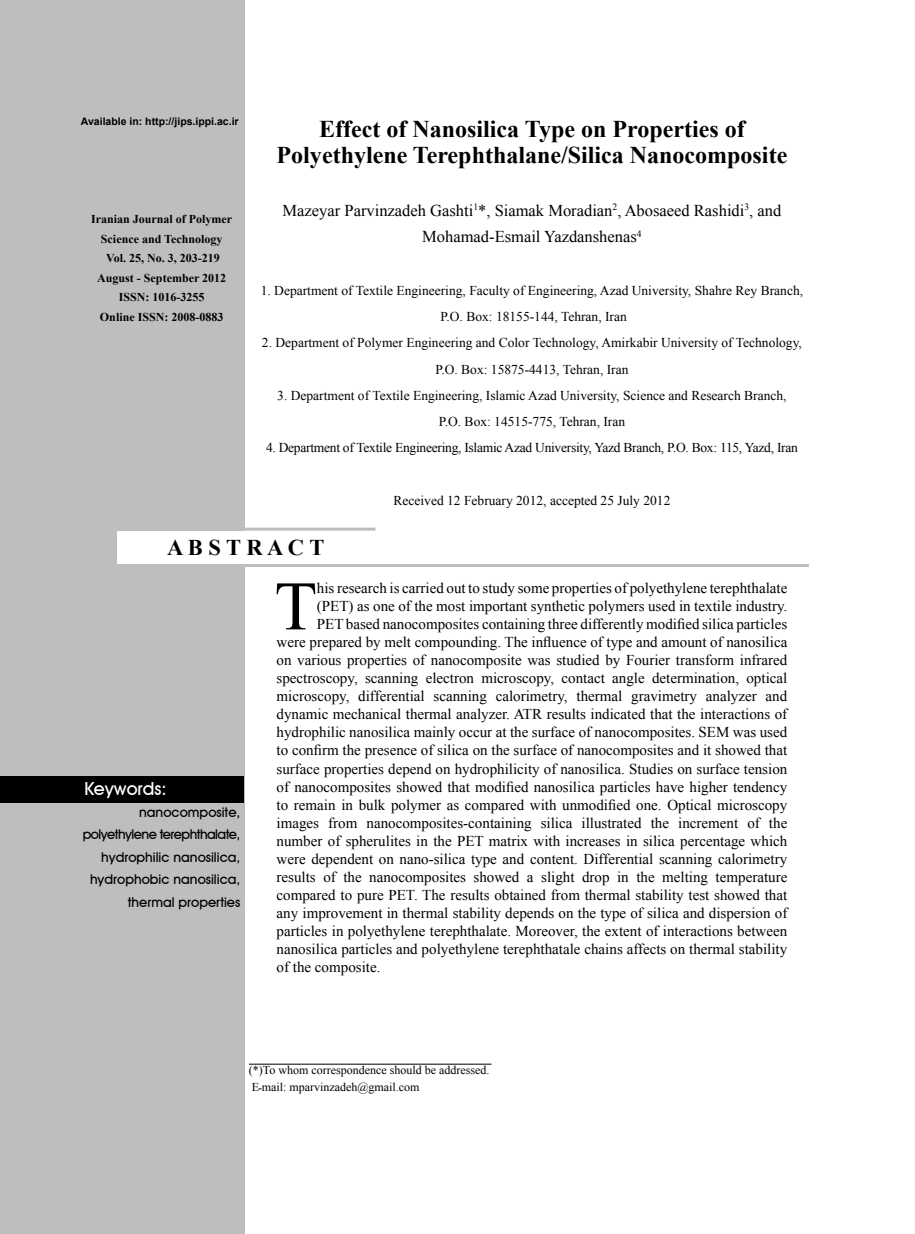
<style>
.page{position:relative;width:915px;height:1234px;background:#fff}
.page>*{position:absolute;margin:0;border:0;box-sizing:border-box;transform-origin:0 0}
.t1{font:69.3px "Times New Roman";color:#000}
.t2{font:700 24px/26.2px "Times New Roman";color:#000;text-align:center}
.t3{font:700 22.5px "Times New Roman";letter-spacing:.195em;color:#000}
.t4{font:500 18px "Avant Garde IT Cby BT";color:#fff}
.t5{font:16.5px "Times New Roman";color:#000}
.t6{font:15px/18px "Times New Roman";color:#000;text-align:right}
.t7{font:13.5px/26.2px "Times New Roman";color:#000;text-align:center}
.t8{font:500 13.5px/22.5px "Avant Garde IT Cby BT";color:#000;text-align:right}
.t9{font:13.5px "Times New Roman";letter-spacing:-.02em;color:#000}
.t10{font:700 12px/19.5px "Times New Roman";color:#000;text-align:center}
.t11{font:12px/16.5px "Times New Roman";color:#000}
.t12{font:700 10.5px "Arial";color:#000}
.t13{font:9.6px "Times New Roman";color:#000}
</style>
<div class="page">
<div style="left:0;top:0;width:244px;height:1233px;background:#bcbec0"></div>
<div style="left:0;top:776px;width:243px;height:26px;background:#000"></div>
<div style="left:117px;top:530px;width:669px;height:35px;background:#fff"></div>
<hr style="left:117px;top:564px;width:691px;height:3px;background:#bcbec0">
<hr style="left:243px;top:527px;width:132px;height:3px;background:#bcbec0">
<hr style="left:249px;top:1063px;width:242px;height:1px;background:#000">
<p class="t12" style="left:81px;top:114px;width:159px">Available in: http://jips.ippi.ac i r.</p>
<p class="t10" style="left:91px;top:209px;width:143px">Iranian Journal of Polymer<br>Science and Technology<br>Vol. 25, No. 3, 203-219<br>August - September 2012<br>ISSN: 1016-3255<br>Online ISSN: 2008-0883</p>
<h2 class="t2" style="left:276px;top:115px;width:512px">Effect of Nanosilica Type on Properties of<br>Polyethylene Terephthalane/Silica Nanocomposite</h2>
<p class="t13" style="left:473px;top:201px;width:6px">1</p>
<p class="t13" style="left:612px;top:201px;width:6px">2</p>
<p class="t13" style="left:744px;top:201px;width:6px">3</p>
<p class="t13" style="left:636px;top:227px;width:6px">4</p>
<p class="t5" style="left:282px;top:199px;width:500px">Mazeyar Parvinzadeh Gashti ,* Siamak Moradian , Abosaeed Rashidi , and</p>
<p class="t5" style="left:422px;top:225px;width:216px">Mohamad-Esmail Yazdanshenas</p>
<p class="t7" style="left:261px;top:277px;width:543px">1. Department of Textile Engineering, Faculty of Engineering, Azad University, Shahre Rey Branch,<br>O.P . Box: 18155-144, Tehran, Iran</p>
<p class="t7" style="left:262px;top:329px;width:541px">2. Department of Polymer Engineering and Color Technology, Amirkabir University of Technology,<br>O.P . Box: 15875-4413, Tehran, Iran</p>
<p class="t7" style="left:277px;top:382px;width:510px">3. Department of Textile Engineering, Islamic Azad University, Science and Research Branch,<br>O.P . Box: 14515-775, Tehran, Iran</p>
<p class="t9" style="left:266px;top:438px;width:533px">4. Department of Textile Engineering, Islamic Azad University, Yazd Branch O.P, . Box: 115, Yazd, Iran</p>
<p class="t7" style="left:393px;top:487px;width:278px">Received 12 February 2012, accepted 25 July 2012</p>
<h3 class="t3" style="left:167px;top:532px;width:158px">AB TS RACT</h3>
<p class="t4" style="left:84px;top:777px;width:84px">Keywords:</p>
<p class="t8" style="left:83px;top:800px;width:159px">nanocomposite, polyethylene terephthalate, hydrophilic nanosilica, hydrophobic nanosilica, thermal properties</p>
<p class="t6" style="left:317px;top:579px;width:471px">his research is carried out to study some properties of polyethylene terephthalate</p>
<h1 class="t1" style="left:274px;top:559px;width:44px">T</h1>
<p class="t6" style="left:276px;top:597px;width:512px">(PET) as one of the most important synthetic polymers used in textile industry.<br>PETbased nanocomposites containing three differently modified silica particles<br>were prepared by melt compounding. The influence of type and amount of nanosilica on various properties of nanocomposite was studied by Fourier transform infrared optical</p>
<p class="t6" style="left:365px;top:669px;width:55px">scanning</p>
<p class="t6" style="left:425px;top:669px;width:50px">electron</p>
<p class="t6" style="left:481px;top:669px;width:74px">microscopy,</p>
<p class="t6" style="left:612px;top:669px;width:34px">angle</p>
<p class="t6" style="left:651px;top:669px;width:89px">determination,</p>
<p class="t6" style="left:276px;top:669px;width:83px">spectroscopy,</p>
<p class="t6" style="left:561px;top:669px;width:45px">contact</p>
<p class="t6" style="left:276px;top:687px;width:74px">microscopy,</p>
<p class="t6" style="left:276px;top:705px;width:512px">dynamic mechanical thermal analyzer. ATR results indicated that the interactions of</p>
<p class="t6" style="left:276px;top:723px;width:512px">hydrophilic nanosilica mainly occur at the surface of nanocomposites. SEM was used</p>
<p class="t6" style="left:276px;top:741px;width:512px">to confirm the presence of silica on the surface of nanocomposites and it showed that</p>
<p class="t6" style="left:276px;top:759px;width:512px">surface properties depend on hydrophilicity of nanosilica. Studies on surface tension</p>
<p class="t6" style="left:276px;top:777px;width:512px">of nanocomposites showed that modified nanosilica particles have higher tendency</p>
<p class="t6" style="left:276px;top:795px;width:512px">to remain in bulk polymer as compared with unmodified one. Optical microscopy</p>
<p class="t6" style="left:768px;top:813px;width:20px">the</p>
<p class="t6" style="left:358px;top:687px;width:68px">differential</p>
<p class="t6" style="left:433px;top:687px;width:55px">scanning</p>
<p class="t6" style="left:495px;top:687px;width:73px">calorimetry,</p>
<p class="t6" style="left:576px;top:687px;width:47px">thermal</p>
<p class="t6" style="left:631px;top:687px;width:67px">gravimetry</p>
<p class="t6" style="left:705px;top:687px;width:52px">analyzer</p>
<p class="t6" style="left:765px;top:687px;width:23px">and</p>
<p class="t6" style="left:276px;top:813px;width:44px">images</p>
<p class="t6" style="left:276px;top:831px;width:512px">number of spherulites in the PET matrix with increases in silica percentage which</p>
<p class="t6" style="left:276px;top:849px;width:512px">were dependent on nano-silica type and content. Differential scanning calorimetry</p>
<p class="t6" style="left:715px;top:867px;width:73px">temperature</p>
<p class="t6" style="left:366px;top:813px;width:166px">nanocomposites-containing</p>
<p class="t6" style="left:540px;top:813px;width:33px">silica</p>
<p class="t6" style="left:581px;top:813px;width:61px">illustrated</p>
<p class="t6" style="left:650px;top:813px;width:20px">the</p>
<p class="t6" style="left:678px;top:813px;width:61px">increment</p>
<p class="t6" style="left:328px;top:813px;width:31px">from</p>
<p class="t6" style="left:747px;top:813px;width:14px">of</p>
<p class="t6" style="left:276px;top:867px;width:512px;text-align:left">results<br>compared to pure PET. The results obtained from thermal stability test showed that any improvement in thermal stability depends on the type of silica and dispersion of particles in polyethylene terephthalate. Moreover, the extent of interactions between nanosilica particles and polyethylene terephthatale chains affects on thermal stability of the composite.</p>
<p class="t6" style="left:343px;top:867px;width:20px">the</p>
<p class="t6" style="left:369px;top:867px;width:98px">nanocomposites</p>
<p class="t6" style="left:473px;top:867px;width:47px">showed</p>
<p class="t6" style="left:541px;top:867px;width:35px">slight</p>
<p class="t6" style="left:582px;top:867px;width:29px">drop</p>
<p class="t6" style="left:617px;top:867px;width:13px">in</p>
<p class="t6" style="left:636px;top:867px;width:20px">the</p>
<p class="t6" style="left:662px;top:867px;width:47px">melting</p>
<p class="t6" style="left:323px;top:867px;width:14px">of</p>
<p class="t6" style="left:526px;top:867px;width:8px">a</p>
<p class="t11" style="left:249px;top:1061px;width:242px">(*)To whom correspondence should be addressed.<br>Eـmail: mparvinzadeh@gmail.com</p>
</div>
